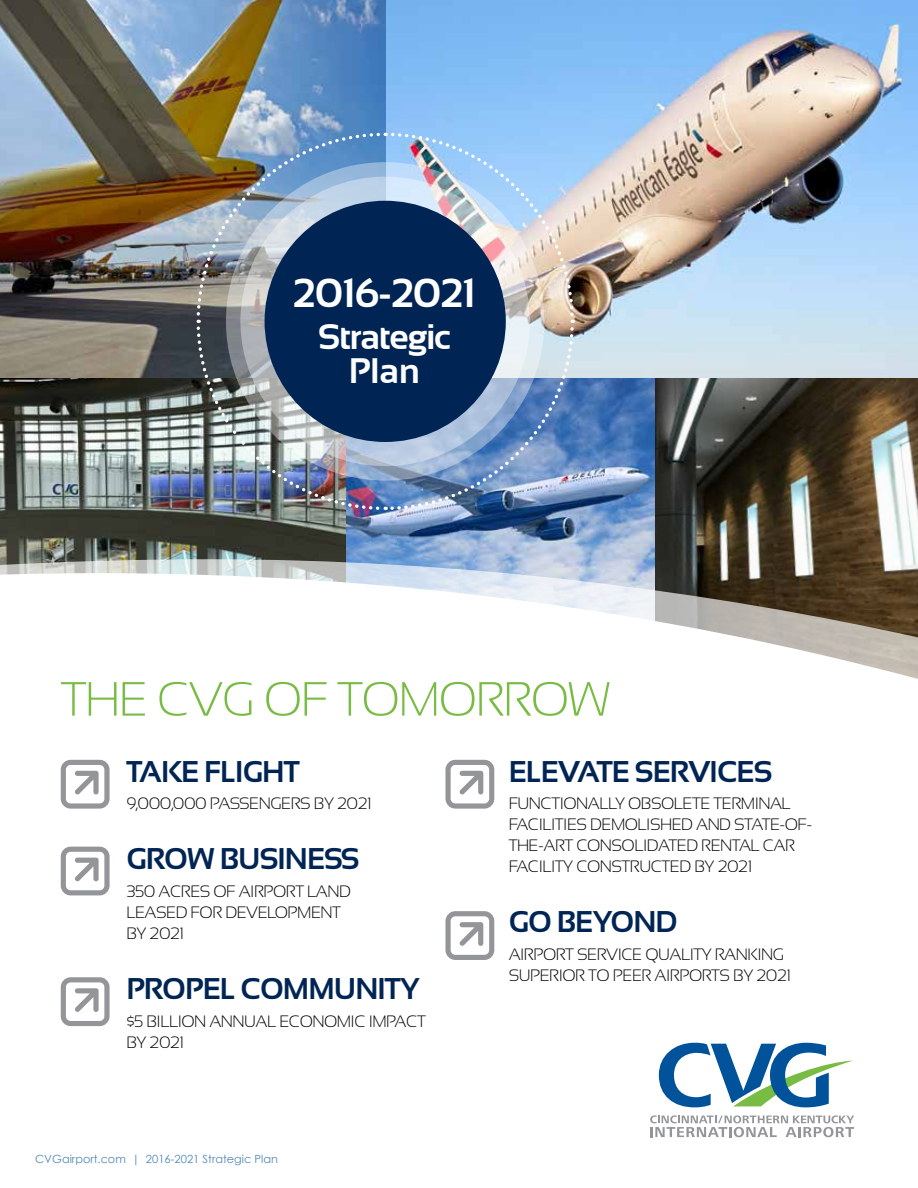
<style>
.page{position:relative;width:918px;height:1188px;background:#fff}
.page>*{position:absolute;margin:0;border:0;box-sizing:border-box;transform-origin:0 0}
.t1{font:700 40.5px "Sansation";letter-spacing:-.03em;color:#fff}
.t2{font:700 35.4px/34.5px "Sansation";letter-spacing:-.03em;color:#fff;text-align:center}
.t3{font:700 30px "Sansation";letter-spacing:-.03em;color:#002554}
.t4{font:300 16.5px/21px "Sansation";letter-spacing:-.03em;color:#000}
.t5{font:11.25px "Century Gothic";color:#00539b}
</style>
<div class="page">
<img style="left:654px;top:377px;width:264px;height:182px">
<img style="left:0;top:377px;width:347px;height:182px">
<img style="left:347px;top:377px;width:307px;height:182px">
<img style="left:0;top:0;width:918px;height:377px">
<svg style="left:0;top:559px;width:918px;height:579px"></svg>
<svg style="left:61px;top:682px;width:549px;height:34px"></svg>
<svg style="left:61px;top:760px;width:49px;height:49px"></svg>
<svg style="left:445px;top:760px;width:49px;height:49px"></svg>
<svg style="left:61px;top:847px;width:49px;height:48px"></svg>
<svg style="left:445px;top:911px;width:49px;height:49px"></svg>
<svg style="left:61px;top:977px;width:49px;height:49px"></svg>
<svg style="left:659px;top:1043px;width:194px;height:64px"></svg>
<svg style="left:650px;top:1115px;width:204px;height:22px"></svg>
<img style="left:195px;top:131px;width:381px;height:381px">
<h1 class="t1" style="left:293px;top:270px;width:185px">2016-2021</h1>
<h2 class="t2" style="left:318px;top:319px;width:134px">Strategic<br>Plan</h2>
<h3 class="t3" style="left:126px;top:754px;width:175px">TAKE FLIGHT</h3>
<p class="t4" style="left:126px;top:793px;width:247px">9,000,000 PASSENGERS BY 2021</p>
<h3 class="t3" style="left:126px;top:842px;width:235px">GROW BUSINESS</h3>
<p class="t4" style="left:126px;top:881px;width:226px">350 ACRES OF AIRPORT LAND<br>LEASED FOR DEVELOPMENT<br>BY 2021</p>
<h3 class="t3" style="left:126px;top:972px;width:294px">PROPEL COMMUNITY</h3>
<p class="t4" style="left:126px;top:1011px;width:301px">$5 BILLION ANNUAL ECONOMIC IMPACT<br>BY 2021</p>
<p class="t5" style="left:35px;top:1152px;width:244px">CVGairport.com | 2016-2021 Strategic Plan</p>
<h3 class="t3" style="left:509px;top:754px;width:265px">ELEVATE SERVICES</h3>
<p class="t4" style="left:509px;top:793px;width:305px">FUNCTIONALLY OBSOLETE TERMINAL FACILITIES DEMOLISHED AND STATE-OF-THE-ART CONSOLIDATED RENTAL CAR FACILITY CONSTRUCTED BY 2021</p>
<h3 class="t3" style="left:509px;top:905px;width:170px">GO BEYOND</h3>
<p class="t4" style="left:509px;top:944px;width:284px">AIRPORT SERVICE QUALITY RANKING<br>SUPERIOR TO PEER AIRPORTS BY 2021</p>
</div>
